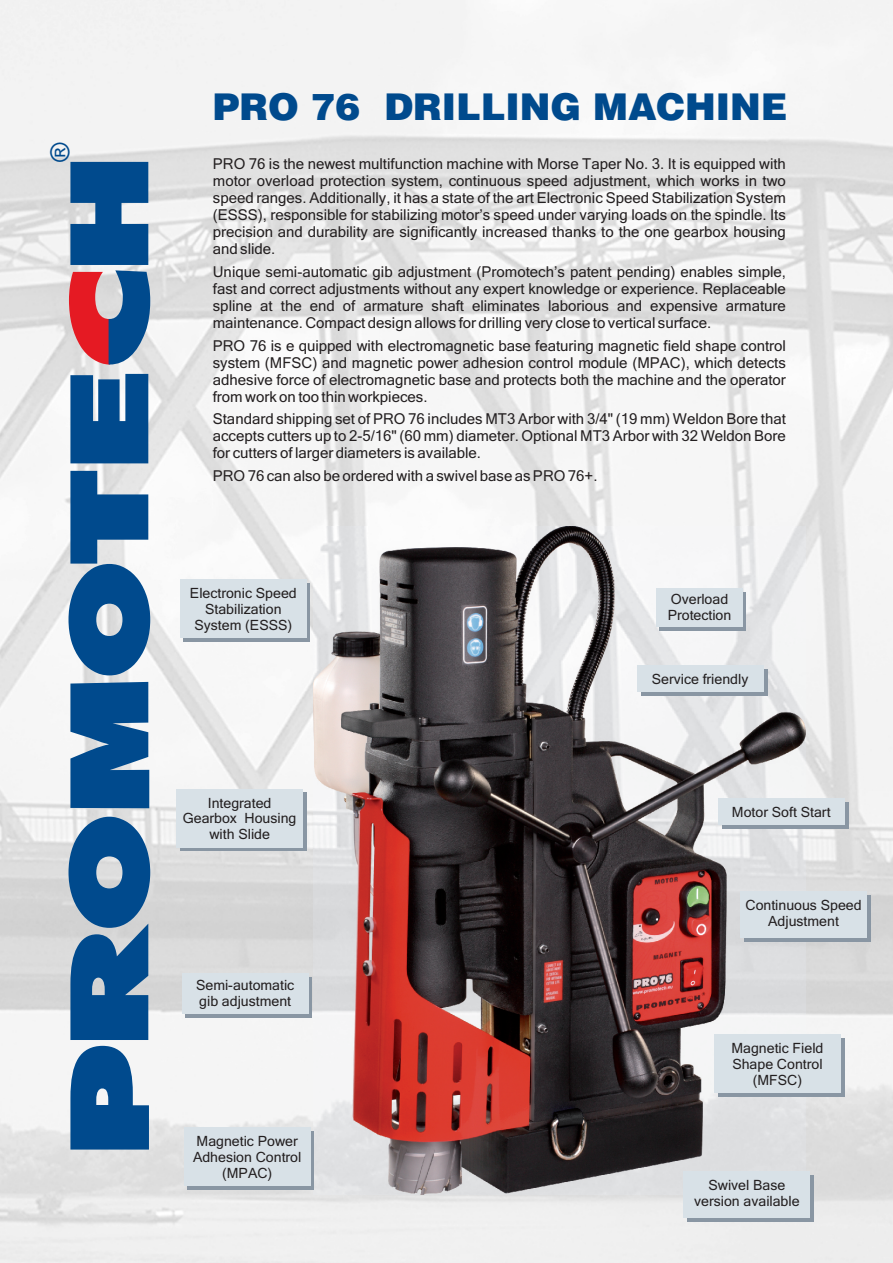
<style>
.page{position:relative;width:893px;height:1263px;background:#fff}
.page>*{position:absolute;margin:0;border:0;box-sizing:border-box;transform-origin:0 0}
.t1{font:900 36.9px "Switzerland";color:#004a8d}
.t2{font:26.4px "Arial";color:#004a8d}
.t3{font:15px/17px "Microsoft Sans Serif";color:#231f20;text-align:justify}
.t4{font:14.1px/16px "Microsoft Sans Serif";color:#231f20;text-align:center}
</style>
<div class="page">
<img style="left:0;top:0;width:893px;height:1263px">
<img style="left:314px;top:526px;width:492px;height:668px">
<img style="left:340px;top:709px;width:82px;height:34px">
<svg style="left:70px;top:1046px;width:79px;height:103px"></svg>
<svg style="left:69px;top:817px;width:81px;height:223px;background:#336c9f"></svg>
<svg style="left:70px;top:682px;width:79px;height:126px;background:#1a5b97"></svg>
<svg style="left:69px;top:471px;width:81px;height:204px;background:#4a7caa"></svg>
<svg style="left:70px;top:374px;width:78px;height:89px;background:#185a97"></svg>
<svg style="left:69px;top:162px;width:81px;height:202px;background:#5c6891"></svg>
<div style="left:187px;top:1131px;width:127px;height:59px;background:#8996a3"></div>
<div style="left:184px;top:1127px;width:126px;height:59px;background:#d8e1e7"></div>
<div style="left:718px;top:1038px;width:127px;height:59px;background:#8996a3"></div>
<div style="left:714px;top:1034px;width:127px;height:59px;background:#d8e1e7"></div>
<svg style="left:180px;top:793px;width:127px;height:58px"></svg>
<div style="left:176px;top:789px;width:127px;height:58px;background:#d8e1e7"></div>
<div style="left:687px;top:1175px;width:127px;height:46px;background:#8996a3"></div>
<div style="left:683px;top:1171px;width:127px;height:47px;background:#d8e1e7"></div>
<svg style="left:184px;top:583px;width:126px;height:58px"></svg>
<div style="left:180px;top:579px;width:127px;height:58px;background:#d8e1e7"></div>
<div style="left:744px;top:896px;width:127px;height:46px;background:#8996a3"></div>
<div style="left:740px;top:892px;width:127px;height:46px;background:#d8e1e7"></div>
<div style="left:660px;top:591px;width:86px;height:39px;background:#8996a3"></div>
<div style="left:656px;top:588px;width:86px;height:39px;background:#d8e1e7"></div>
<div style="left:722px;top:802px;width:127px;height:27px;background:#8996a3"></div>
<div style="left:718px;top:798px;width:127px;height:27px;background:#d8e1e7"></div>
<div style="left:641px;top:669px;width:127px;height:27px;background:#8996a3"></div>
<div style="left:637px;top:665px;width:126px;height:27px;background:#d8e1e7"></div>
<div style="left:186px;top:977px;width:126px;height:41px;background:#8996a3"></div>
<div style="left:182px;top:973px;width:127px;height:41px;background:#d8e1e7"></div>
<h2 class="t2" style="left:50px;top:162px;width:21px;rotate:-90deg">®</h2>
<h1 class="t1" style="left:213px;top:89px;width:576px">PRO 76 DRILLING MACHINE</h1>
<p class="t3" style="left:213px;top:157px;width:575px">PRO 76 is the newest multifunction machine with Morse Taper No. 3. It is equipped with motor overload protection system, continuous speed adjustment, which works in two speed ranges. Additionally, it has a state of the art Electronic Speed Stabilization System (ESSS), responsible for stabilizing motor’s speed under varying loads on the spindle. Its precision and durability are significantly increased thanks to the one gearbox housing and slide.</p>
<p class="t3" style="left:213px;top:265px;width:575px">Unique semi-automatic gib adjustment (Promotech’s patent pending) enables simple, fast and correct adjustments without any expert knowledge or experience. Replaceable spline at the end of armature shaft eliminates laborious and expensive armature maintenance. Compact design allows for drilling very close to vertical surface.</p>
<p class="t3" style="left:213px;top:338px;width:575px">PRO 76 is e quipped with electromagnetic base featuring magnetic field shape control system (MFSC) and magnetic power adhesion control module (MPAC), which detects adhesive force of electromagnetic base and protects both the machine and the operator from work on too thin workpieces.</p>
<p class="t3" style="left:213px;top:412px;width:575px">Standard shipping set of PRO 76 includes MT3 Arbor with 3/4" (19 mm) Weldon Bore that accepts cutters up to 2-5/16" (60 mm) diameter. Optional MT3 Arbor with 32 Weldon Bore for cutters of larger diameters is available.</p>
<p class="t3" style="left:213px;top:469px;width:386px">PRO 76 can also be ordered with a swivel base as PRO 76+.</p>
<p class="t4" style="left:190px;top:586px;width:108px">Electronic Speed<br>Stabilization<br>System (ESSS)</p>
<p class="t4" style="left:183px;top:796px;width:115px">Integrated<br>Gearbox Housing with Slide</p>
<p class="t4" style="left:196px;top:978px;width:100px;text-align:left">Semi-automatic gib adjustment</p>
<p class="t4" style="left:193px;top:1134px;width:110px">Magnetic Power<br>Adhesion Control (MPAC)</p>
<p class="t4" style="left:668px;top:592px;width:65px;text-align:left">Overload<br>Protection</p>
<p class="t4" style="left:652px;top:672px;width:98px">Service friendly</p>
<p class="t4" style="left:732px;top:805px;width:100px">Motor Soft Start</p>
<p class="t4" style="left:745px;top:899px;width:118px">Continuous Speed<br>Adjustment</p>
<p class="t4" style="left:731px;top:1041px;width:93px">Magnetic Field<br>Shape Control (MFSC)</p>
<p class="t4" style="left:694px;top:1178px;width:107px">Swivel Base version available</p>
</div>
